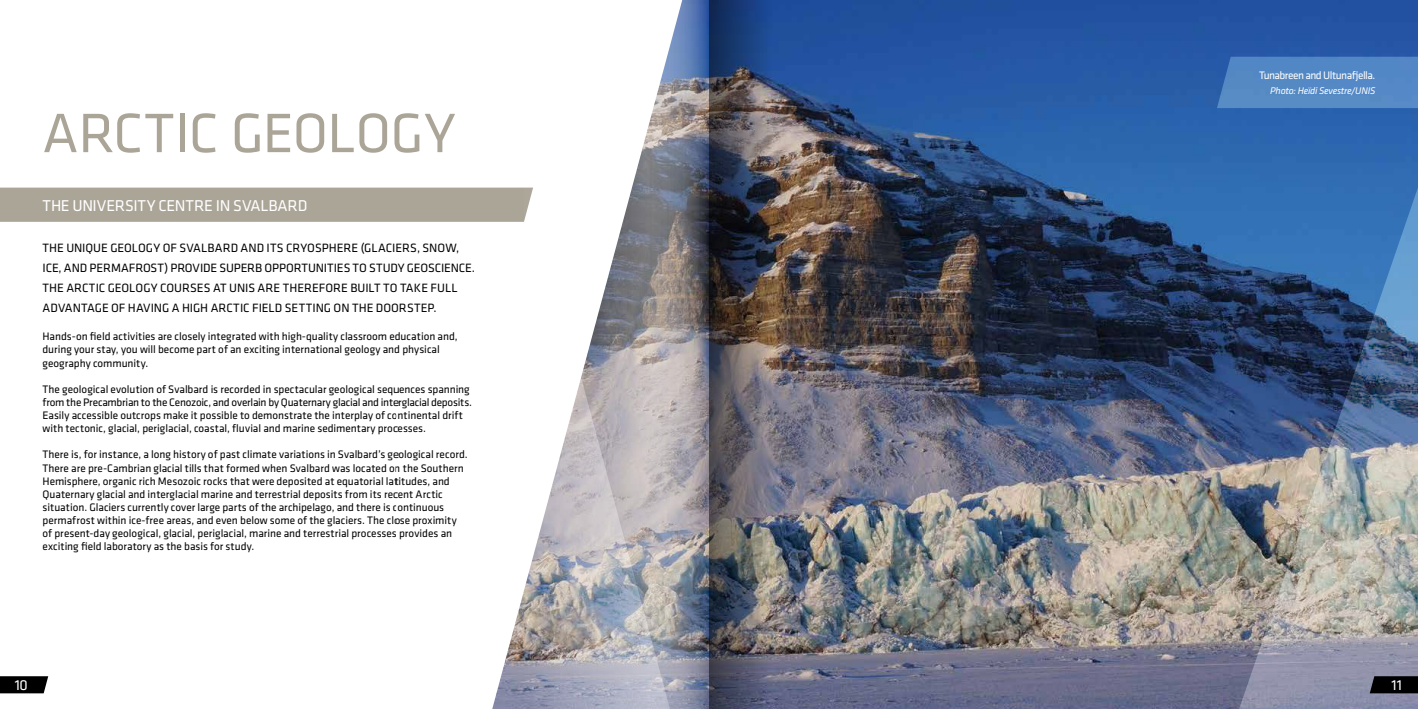
<style>
.page{position:relative;width:1418px;height:709px;background:#fff}
.page>*{position:absolute;margin:0;border:0;box-sizing:border-box;transform-origin:0 0}
.t1{font:57.5px "Klavika Basic";letter-spacing:-.01em;color:#aba598}
.t2{font:16.25px "Klavika Basic";letter-spacing:-.01em;color:#fff}
.t3{font:15px "Klavika Basic";color:#fff}
.t4{font:12.5px/20px "Klavika Basic";letter-spacing:-.005em;color:#000}
.t5{font:11.25px/13.1px "Klavika Basic";letter-spacing:-.005em;color:#000}
.t6{font:11.25px "Klavika Basic";letter-spacing:-.045em;color:#fff}
.t7{font:italic 10px "Klavika Basic";letter-spacing:-.025em;color:#fff}
</style>
<div class="page">
<img style="left:492px;top:0;width:925px;height:709px">
<div style="left:0;top:188px;width:496px;height:34px;background:#aba598"></div>
<svg style="left:492px;top:375px;width:4px;height:334px"></svg>
<img style="left:1081px;top:156px;width:336px;height:553px">
<svg style="left:0;top:676px;width:48px;height:17px"></svg>
<svg style="left:1369px;top:676px;width:48px;height:17px"></svg>
<div style="left:1216px;top:57px;width:201px;height:51px;background:#5488c5"></div>
<svg style="left:496px;top:0;width:213px;height:709px"></svg>
<img style="left:709px;top:0;width:147px;height:709px">
<h1 class="t1" style="left:43px;top:95px;width:414px">ARCTIC GEOLOGY</h1>
<h2 class="t2" style="left:43px;top:195px;width:266px">THE UNIVERSITY CENTRE IN SVALBARD</h2>
<p class="t4" style="left:43px;top:238px;width:434px">THE UNIQUE GEOLOGY OF SVALBARD AND ITS CRYOSPHERE (GLACIERS, SNOW, ICE, AND PERMAFROST) PROVIDE SUPERB OPPORTUNITIES TO STUDY GEOSCIENCE.<br>THE ARCTIC GEOLOGY COURSES AT UNIS ARE THEREFORE BUILT TO TAKE FULL ADVANTAGE OF HAVING A HIGH ARCTIC FIELD SETTING ON THE DOORSTEP.</p>
<p class="t5" style="left:43px;top:329px;width:416px">Hands-on field activities are closely integrated with high-quality classroom education and, during your stay, you will become part of an exciting international geology and physical geography community.</p>
<p class="t5" style="left:43px;top:382px;width:431px">The geological evolution of Svalbard is recorded in spectacular geological sequences spanning from the Precambrian to the Cenozoic, and overlain by Quaternary glacial and interglacial deposits.<br>Easily accessible outcrops make it possible to demonstrate the interplay of continental drift with tectonic, glacial, periglacial, coastal, fluvial and marine sedimentary processes.</p>
<p class="t5" style="left:43px;top:448px;width:426px">There is, for instance, a long history of past climate variations in Svalbard’s geological record.<br>There are pre-Cambrian glacial tills that formed when Svalbard was located on the Southern Hemisphere, organic rich Mesozoic rocks that were deposited at equatorial latitudes, and Quaternary glacial and interglacial marine and terrestrial deposits from its recent Arctic situation. Glaciers currently cover large parts of the archipelago, and there is continuous permafrost within ice-free areas, and even below some of the glaciers. The close proximity of present-day geological, glacial, periglacial, marine and terrestrial processes provides an exciting field laboratory as the basis for study.</p>
<p class="t6" style="left:1258px;top:68px;width:118px">Tunabreen and Ultunafjella.</p>
<p class="t7" style="left:1270px;top:84px;width:107px">Photo: Heïdi Sevestre/UNIS</p>
<h3 class="t3" style="left:15px;top:675px;width:15px">10</h3>
<h3 class="t3" style="left:1391px;top:675px;width:12px">11</h3>
</div>
